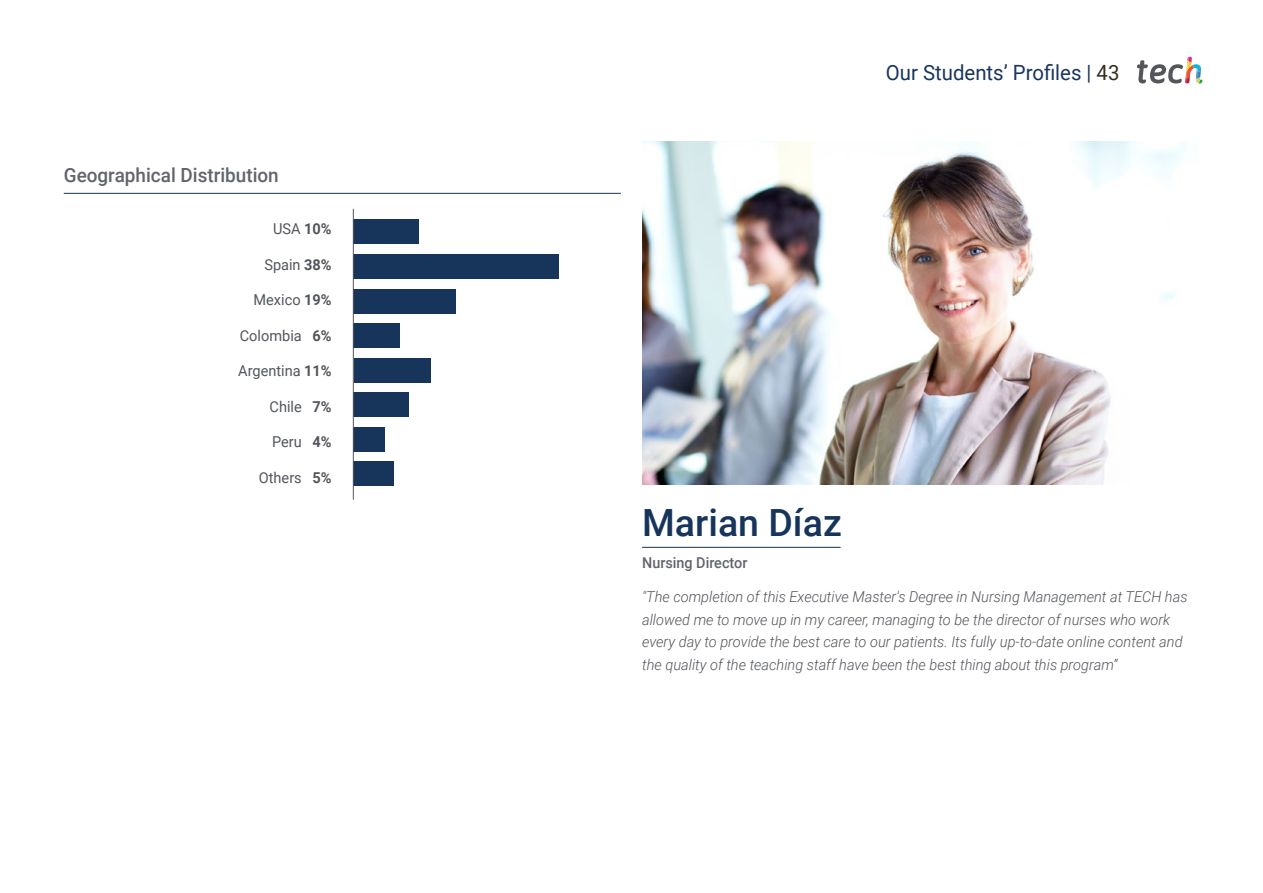
<style>
.page{position:relative;width:1263px;height:893px;background:#fff}
.page>*{position:absolute;margin:0;border:0;box-sizing:border-box;transform-origin:0 0}
.t1{font:500 37.5px "Roboto";color:#17355b}
.t2{font:21px "Roboto";color:#1a355c}
.t3{font:500 19.5px "Roboto";color:#61646a}
.t4{font:italic 300 15px/22.5px "Roboto";color:#52555b}
.t5{font:15px "Roboto";color:#52555b}
.t6{font:500 15px "Roboto";color:#61646a;scale:.96 1}
.s1{font-weight:700}
.s2{color:#312e20}
</style>
<div class="page">
<svg style="left:1137px;top:57px;width:65px;height:27px"></svg>
<hr style="left:64px;top:193px;width:557px;height:1px;background:#17355b">
<div style="left:353px;top:220px;width:66px;height:24px;background:#17355b"></div>
<div style="left:353px;top:392px;width:55px;height:25px;background:#17355b"></div>
<div style="left:353px;top:254px;width:206px;height:25px;background:#17355b"></div>
<div style="left:353px;top:427px;width:32px;height:24px;background:#17355b"></div>
<div style="left:353px;top:289px;width:103px;height:24px;background:#17355b"></div>
<div style="left:353px;top:461px;width:41px;height:25px;background:#17355b"></div>
<div style="left:353px;top:323px;width:47px;height:25px;background:#17355b"></div>
<div style="left:354px;top:358px;width:76px;height:24px;background:#17355b"></div>
<hr style="left:353px;top:209px;width:1px;height:291px;background:#52555b">
<hr style="left:642px;top:547px;width:198px;height:1px;background:#123352">
<img style="left:642px;top:141px;width:543px;height:343px">
<h3 class="t3" style="left:64px;top:161px;width:217px">Geographical Distribution</h3>
<p class="t5" style="left:273px;top:218px;width:60px">USA <span class="s1">10%</span></p>
<p class="t5" style="left:264px;top:254px;width:69px">Spain <span class="s1">38%</span></p>
<p class="t5" style="left:254px;top:289px;width:80px">Mexico <span class="s1">19%</span></p>
<p class="t5" style="left:240px;top:325px;width:93px">Colombia <span class="s1">6%</span></p>
<p class="t5" style="left:238px;top:360px;width:95px">Argentina <span class="s1">11%</span></p>
<p class="t5" style="left:270px;top:396px;width:64px">Chile <span class="s1">7%</span></p>
<p class="t5" style="left:272px;top:431px;width:61px">Peru <span class="s1">4%</span></p>
<p class="t5" style="left:259px;top:467px;width:74px">Others <span class="s1">5%</span></p>
<h2 class="t2" style="left:886px;top:57px;width:235px">Our Students’ Profiles | <span class="s2">43</span></h2>
<h1 class="t1" style="left:642px;top:496px;width:201px">Marian Díaz</h1>
<p class="t6" style="left:642px;top:552px;width:111px">Nursing Director</p>
<p class="t4" style="left:642px;top:585px;width:547px">"The completion of this Executive Master's Degree in Nursing Management at TECH has allowed me to move up in my career, managing to be the director of nurses who work every day to provide the best care to our patients. Its fully up-to-date online content and the quality of the teaching staff have been the best thing about this program”</p>
</div>
